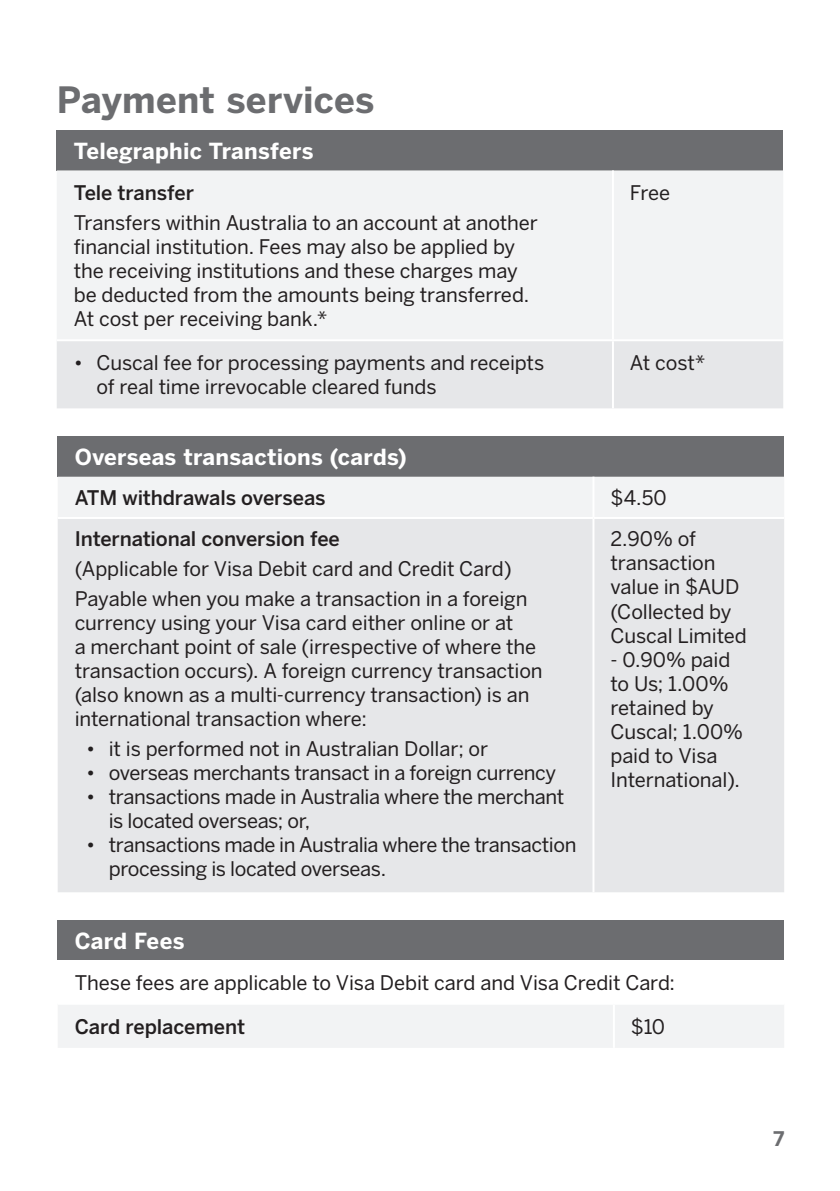
<style>
.page{position:relative;width:840px;height:1191px;background:#fff}
.page>*{position:absolute;margin:0;border:0;box-sizing:border-box;transform-origin:0 0}
.TMB_H3{font:700 36px "Benton Sans";letter-spacing:.01em;color:#6c6d70}
.Table_header{font:700 22px "Benton Sans";letter-spacing:.01em;color:#fff}
.Table_body_copy{font:20px/24px "Benton Sans";letter-spacing:-.01em;color:#231f20}
.Table_subhead{font:500 20px "Benton Sans";letter-spacing:-.005em;color:#231f20}
.t1{font:700 20px "Benton Sans";color:#6c6d70}
</style>
<div class="page">
<div style="left:57px;top:130px;width:725px;height:40px;background:#6c6d70"></div>
<div style="left:57px;top:170px;width:725px;height:169px;background:#f2f3f4"></div>
<div style="left:57px;top:341px;width:725px;height:67px;background:#e6e7e9"></div>
<hr style="left:611px;top:170px;width:2px;height:169px;background:#fff">
<hr style="left:611px;top:341px;width:2px;height:67px;background:#fff">
<div style="left:58px;top:437px;width:725px;height:40px;background:#6c6d70"></div>
<div style="left:58px;top:477px;width:725px;height:40px;background:#f2f3f4"></div>
<div style="left:58px;top:519px;width:725px;height:373px;background:#e6e7e9"></div>
<hr style="left:592px;top:477px;width:2px;height:40px;background:#fff">
<hr style="left:592px;top:519px;width:2px;height:373px;background:#fff">
<div style="left:58px;top:920px;width:725px;height:40px;background:#6c6d70"></div>
<div style="left:58px;top:1005px;width:725px;height:42px;background:#f2f3f4"></div>
<hr style="left:612px;top:1004px;width:2px;height:43px;background:#fff">
<p class="TMB_H3" style="left:57px;top:78px;width:319px">Payment services</p>
<p class="Table_header" style="left:74px;top:137px;width:241px">Telegraphic Transfers</p>
<p class="Table_subhead" style="left:74px;top:181px;width:122px">Tele transfer</p>
<p class="Table_body_copy" style="left:74px;top:211px;width:465px">Transfers within Australia to an account at another financial institution. Fees may also be applied by the receiving institutions and these charges may be deducted from the amounts being transferred.<br>At cost per receiving bank.*</p>
<p class="Table_body_copy" style="left:629px;top:181px;width:42px">Free</p>
<p class="Table_body_copy" style="left:96px;top:351px;width:449px;text-indent:-23px">• Cuscal fee for processing payments and receipts of real time irrevocable cleared funds</p>
<p class="Table_body_copy" style="left:629px;top:351px;width:77px">At cost*</p>
<p class="Table_header" style="left:75px;top:443px;width:333px">Overseas transactions (cards)</p>
<p class="Table_subhead" style="left:75px;top:485px;width:252px">ATM withdrawals overseas</p>
<p class="Table_body_copy" style="left:610px;top:486px;width:58px">$4.50</p>
<p class="Table_subhead" style="left:75px;top:527px;width:266px">International conversion fee</p>
<p class="Table_body_copy" style="left:75px;top:557px;width:438px">(Applicable for Visa Debit card and Credit Card)</p>
<p class="Table_body_copy" style="left:75px;top:586px;width:469px">Payable when you make a transaction in a foreign currency using your Visa card either online or at<br>a merchant point of sale (irrespective of where the transaction occurs). A foreign currency transaction (also known as a multi-currency transaction) is an international transaction where:</p>
<p class="Table_body_copy" style="left:86px;top:736px;width:403px">• it is performed not in Australian Dollar; or</p>
<p class="Table_body_copy" style="left:86px;top:760px;width:471px">• overseas merchants transact in a foreign currency</p>
<p class="Table_body_copy" style="left:109px;top:784px;width:457px;text-indent:-23px">• transactions made in Australia where the merchant is located overseas; or,</p>
<p class="Table_body_copy" style="left:109px;top:832px;width:469px;text-indent:-23px">• transactions made in Australia where the transaction processing is located overseas.</p>
<p class="Table_body_copy" style="left:610px;top:527px;width:138px">2.90% of transaction value in $AUD (Collected by<br>Cuscal Limited</p>
<p class="Table_body_copy" style="left:610px;top:647px;width:134px">- 0.90% paid to Us; 1.00% retained by<br>Cuscal; 1.00% paid to Visa<br>International).</p>
<p class="Table_header" style="left:75px;top:927px;width:111px">Card Fees</p>
<p class="Table_body_copy" style="left:75px;top:970px;width:601px">These fees are applicable to Visa Debit card and Visa Credit Card:</p>
<p class="Table_subhead" style="left:75px;top:1014px;width:172px">Card replacement</p>
<p class="Table_body_copy" style="left:630px;top:1014px;width:36px">$10</p>
<p class="t1" style="left:773px;top:1125px;width:12px">7</p>
</div>
